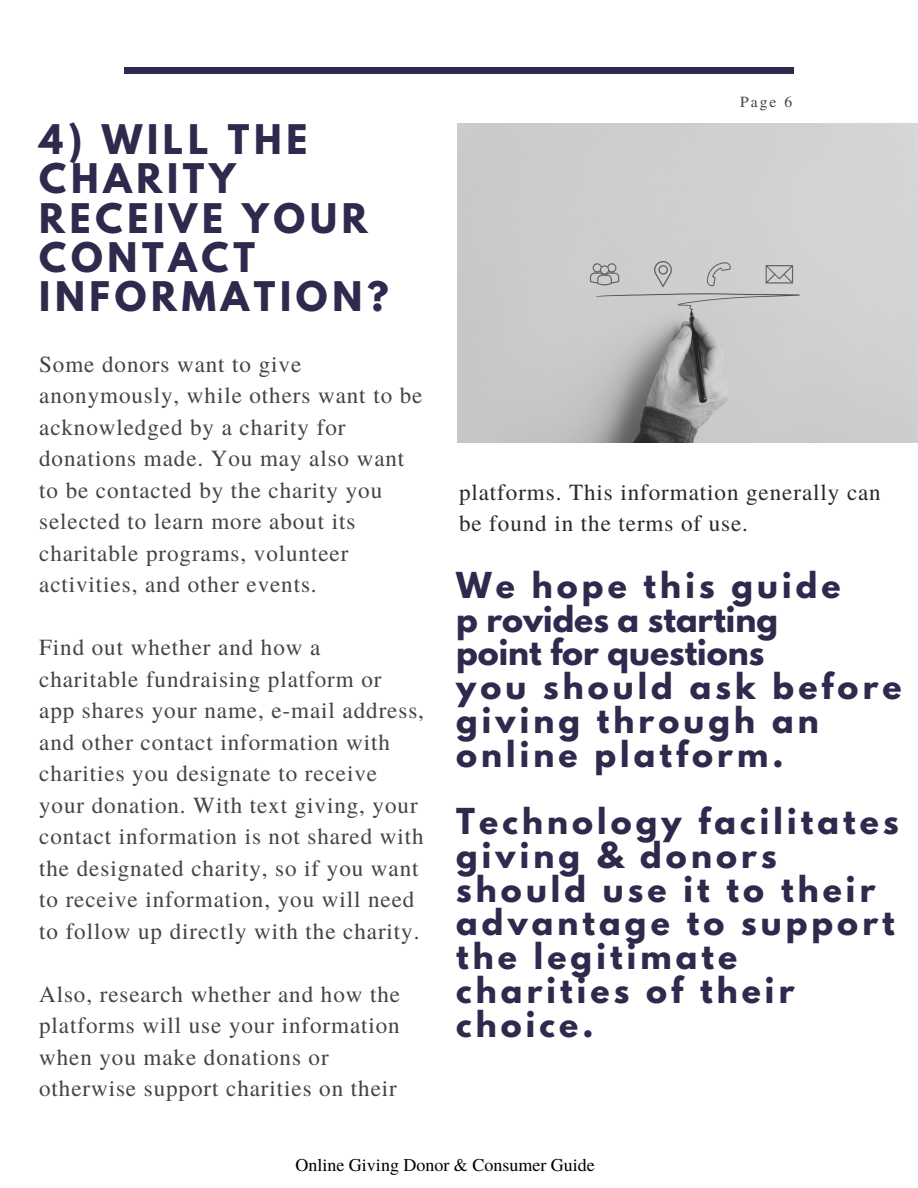
<style>
.page{position:relative;width:918px;height:1188px;background:#fff}
.page>*{position:absolute;margin:0;border:0;box-sizing:border-box;transform-origin:0 0}
.t1{font:700 36.15px/39.3px "League Spartan";letter-spacing:.13em;color:#2d2a4d}
.t2{font:700 31.65px/33.8px "League Spartan";letter-spacing:.13em;color:#2d2a4d}
.t3{font:700 31.65px/33.8px "League Spartan";color:#2d2a4d}
.t4{font:23.1px/31.5px "Te X Gyre Termes";letter-spacing:.04em;color:#444440}
.t5{font:23.1px/31.5px "Te X Gyre Termes";letter-spacing:.04em;color:#2a2a2a}
.t6{font:18px "Te X Gyre Termes";color:#000}
.t7{font:15.6px "Te X Gyre Termes";color:#444440}
</style>
<div class="page">
<img style="left:458px;top:123px;width:460px;height:320px">
<div style="left:124px;top:67px;width:669px;height:7px;background:#2d2a4d"></div>
<p class="t1" style="left:39px;top:124px;width:270px">4) WILL THE<br>CHARITY</p>
<p class="t1" style="left:39px;top:203px;width:351px">RECEIVE YOUR<br>CONTACT<br>INFORMATION?</p>
<p class="t4" style="left:39px;top:347px;width:264px">Some donors want to give</p>
<p class="t4" style="left:39px;top:379px;width:385px">anonymously, while others want to be acknowledged by a charity for donations made. You may also want</p>
<p class="t4" style="left:39px;top:473px;width:345px">to be contacted by the charity you selected to learn more about its charitable programs, volunteer activities, and other events.</p>
<p class="t4" style="left:39px;top:631px;width:283px">Find out whether and how a</p>
<p class="t4" style="left:39px;top:662px;width:344px">charitable fundraising platform or</p>
<p class="t4" style="left:39px;top:694px;width:386px">app shares your name, e-mail address, and other contact information with charities you designate to receive</p>
<p class="t4" style="left:39px;top:788px;width:386px">your donation. With text giving, your contact information is not shared with the designated charity, so if you want to receive information, you will need to follow up directly with the charity.</p>
<p class="t4" style="left:39px;top:977px;width:362px;text-align:justify">Also, research whether and how the platforms will use your information when you make donations or</p>
<p class="t4" style="left:39px;top:1072px;width:359px">otherwise support charities on their</p>
<p class="t7" style="left:740px;top:90px;width:53px">Page 6</p>
<p class="t5" style="left:459px;top:475px;width:423px">platforms. This information generally can be found in the terms of use.</p>
<p class="t2" style="left:456px;top:572px;width:386px">We hope this guide</p>
<p class="t3" style="left:456px;top:606px;width:323px">p rovides a starting point for questions</p>
<p class="t2" style="left:456px;top:673px;width:447px">you should ask before giving through an online platform.</p>
<p class="t2" style="left:456px;top:808px;width:444px">Technology facilitates giving &amp; donors</p>
<p class="t2" style="left:456px;top:876px;width:440px">should use it to their advantage to support the legitimate</p>
<p class="t2" style="left:456px;top:977px;width:340px">charities of their</p>
<p class="t2" style="left:456px;top:1011px;width:139px">choice.</p>
<p class="t6" style="left:296px;top:1152px;width:301px">Online Giving Donor &amp; Consumer Guide</p>
</div>
